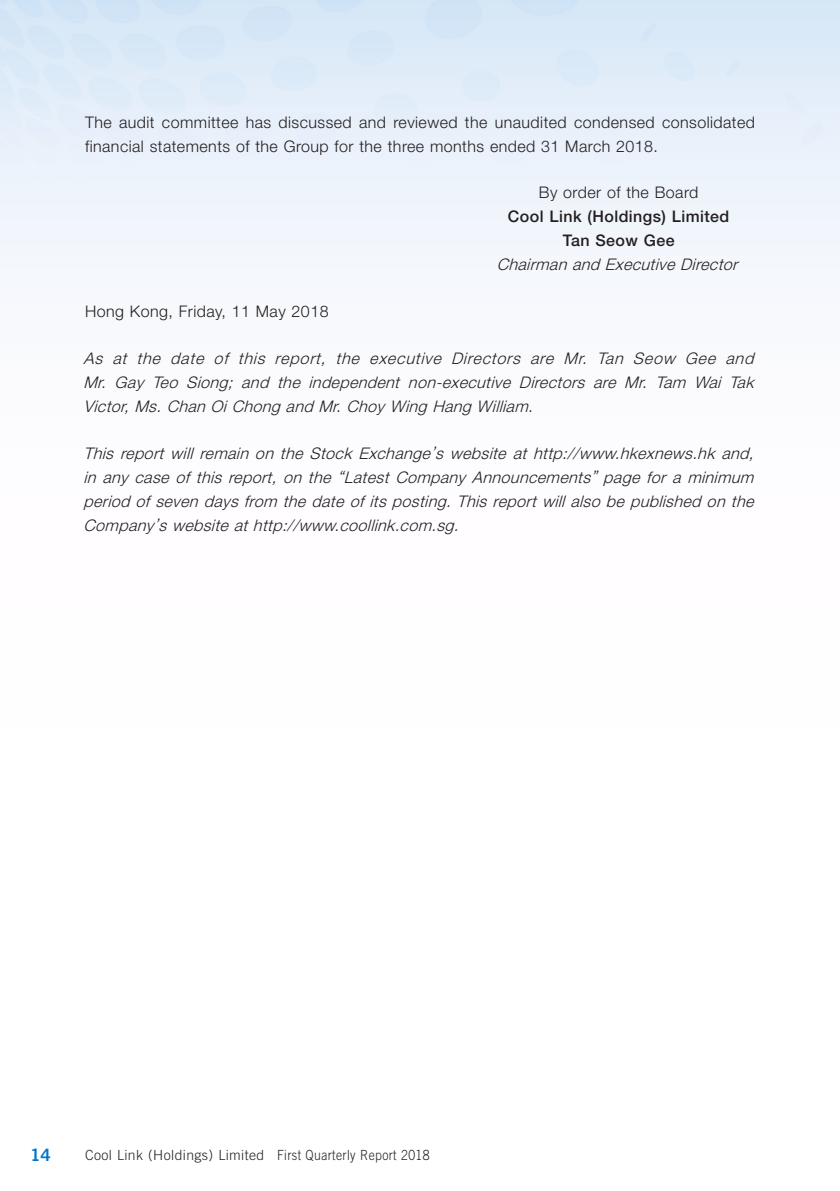
<style>
.page{position:relative;width:840px;height:1191px;background:#fff}
.page>*{position:absolute;margin:0;border:0;box-sizing:border-box;transform-origin:0 0}
.t1{font:17px "Trade Gothic LT Std Bd 2";color:#0076c8}
.t2{font:italic 300 16px/24px "Helvetica Neue LT Std";color:#231f20;text-align:justify}
.t3{font:300 16px/24px "Helvetica Neue LT Std";letter-spacing:.03em;color:#231f20}
.t4{font:500 16px/24px "Helvetica Neue LT Std";letter-spacing:.03em;color:#231f20;text-align:center}
.t5{font:300 14px "Trade Gothic LT Std";letter-spacing:.035em;color:#231f20}
</style>
<div class="page">
<p class="t3" style="left:85px;top:110px;width:671px">The audit committee has discussed and reviewed the unaudited condensed consolidated financial statements of the Group for the three months ended 31 March 2018.</p>
<p class="t3" style="left:538px;top:180px;width:161px">By order of the Board</p>
<p class="t4" style="left:507px;top:204px;width:223px">Cool Link (Holdings) Limited<br>Tan Seow Gee</p>
<p class="t2" style="left:496px;top:252px;width:247px">Chairman and Executive Director</p>
<p class="t3" style="left:85px;top:299px;width:245px">Hong Kong, Friday, 11 May 2018</p>
<p class="t2" style="left:83px;top:346px;width:676px">As at the date of this report, the executive Directors are Mr. Tan Seow Gee and Mr. Gay Teo Siong; and the independent non-executive Directors are Mr. Tam Wai Tak Victor,Ms.Chan OiChong and Mr.Choy Wing Hang William.</p>
<p class="t2" style="left:83px;top:440px;width:676px">This report will remain on the Stock Exchange’s website at http://www.hkexnews.hk and, in any case of this report, on the “Latest Company Announcements” page for a minimum period of seven days from the date of its posting. This report will also be published on the Company ’swebsite athttp://www.coollink.com.sg.</p>
<p class="t1" style="left:30px;top:1144px;width:22px">14</p>
<p class="t5" style="left:85px;top:1146px;width:346px">Cool Link (Holdings) Limited First Quarterly Report 2018</p>
</div>
